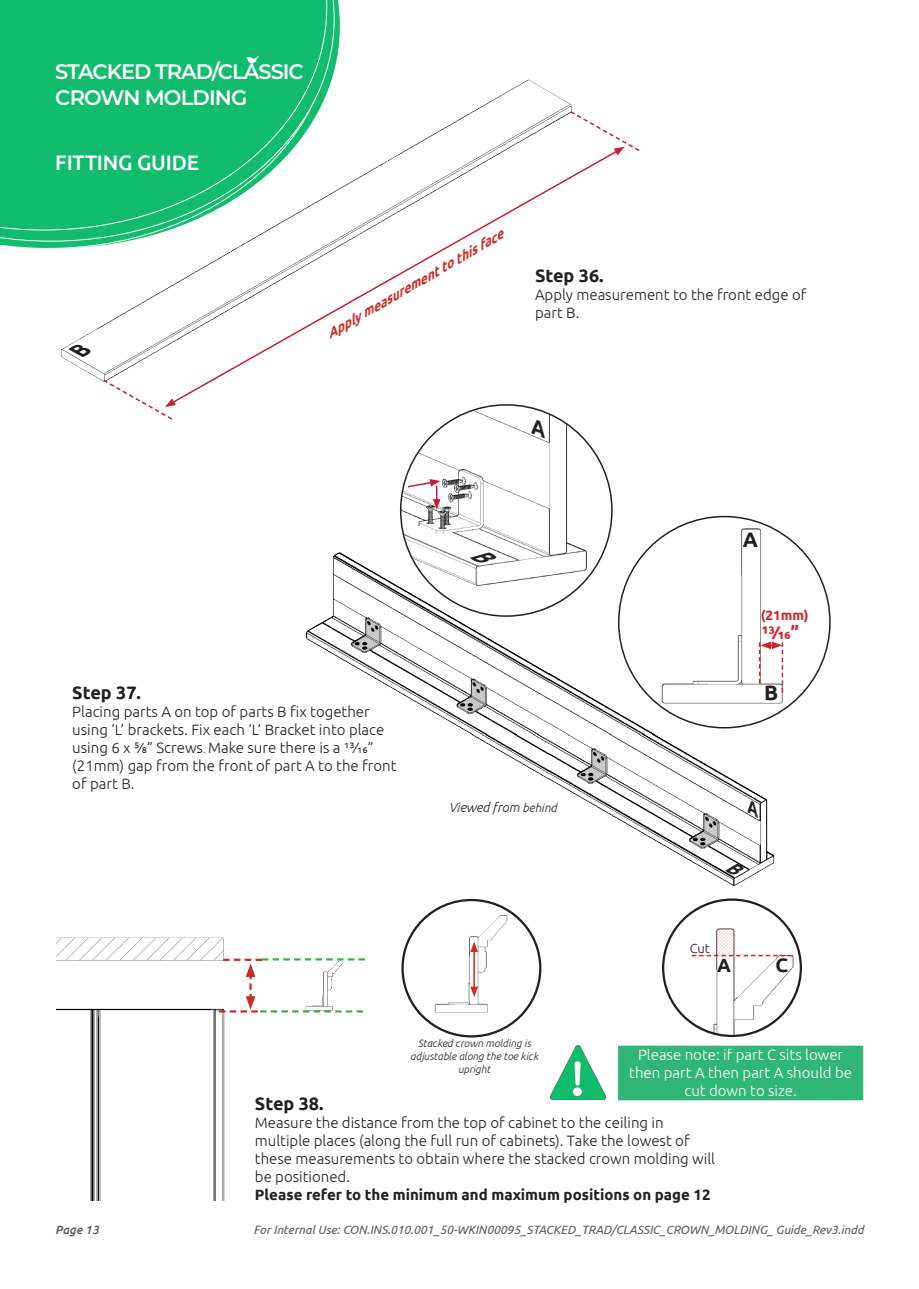
<style>
.page{position:relative;width:919px;height:1289px;background:#fff}
.page>*{position:absolute;margin:0;border:0;box-sizing:border-box;transform-origin:0 0}
.t1{font:600 21px/25.2px "Montserrat";letter-spacing:-.05em;color:#fff}
.t2{font:500 21px "Ubuntu";letter-spacing:-.01em;color:#fff}
.t3{font:700 21px "Ubuntu";color:#231f20}
.t4{font:700 19.5px "Ubuntu";color:#231f20}
.t5{font:700 19.05px "Ubuntu";color:#231f20}
.t6{font:700 18px "Ubuntu";color:#231f20}
.t7{font:700 18px "Ubuntu";color:#d1232a}
.t8{font:300 15px/18px "Ubuntu";color:#231f20}
.t9{font:300 15px/18px "Ubuntu";color:#fff;text-align:center}
.t10{font:700 15px "Ubuntu";color:#231f20}
.t11{font:700 13.5px "Ubuntu";color:#d1232a}
.t12{font:italic 700 13.35px "Ubuntu";color:#ca2d25}
.t13{font:italic 300 13.05px "Ubuntu";color:#231f20}
.t14{font:300 13.05px "Ubuntu";color:#231f20}
.t15{font:italic 12px "Ubuntu";color:#57585a}
.t16{font:italic 500 12px "Ubuntu";color:#57585a}
.t17{font:italic 300 10.5px/12.6px "Ubuntu";color:#231f20;text-align:center}
.s1{font-size:10.5px}
.s2{font-size:12px}
</style>
<div class="page">
<div style="left:0;top:0;width:327px;height:230px;background:#11bc6d"></div>
<svg style="left:246px;top:55px;width:13px;height:11px"></svg>
<img style="left:41px;top:68px;width:531px;height:312px">
<svg style="left:170px;top:149px;width:448px;height:256px"></svg>
<svg style="left:101px;top:378px;width:75px;height:42px"></svg>
<svg style="left:568px;top:110px;width:72px;height:45px"></svg>
<img style="left:400px;top:405px;width:212px;height:104px">
<svg style="left:406px;top:479px;width:34px;height:30px"></svg>
<img style="left:56px;top:937px;width:307px;height:263px">
<img style="left:403px;top:901px;width:137px;height:127px">
<hr style="left:473px;top:949px;width:2px;height:39px;background:#c92d25">
<svg style="left:470px;top:941px;width:8px;height:10px"></svg>
<svg style="left:470px;top:986px;width:8px;height:11px"></svg>
<svg style="left:219px;top:958px;width:146px;height:54px"></svg>
<img style="left:306px;top:509px;width:469px;height:377px">
<img style="left:618px;top:516px;width:211px;height:211px">
<svg style="left:758px;top:641px;width:25px;height:51px"></svg>
<div style="left:619px;top:1047px;width:242px;height:51px;background:#30b676"></div>
<div style="left:618px;top:1045px;width:245px;height:55px;border:3px solid #30b676"></div>
<img style="left:550px;top:1045px;width:55px;height:54px">
<img style="left:663px;top:901px;width:137px;height:134px">
<svg style="left:691px;top:954px;width:101px;height:2px"></svg>
<svg style="left:68px;top:343px;width:25px;height:14px"></svg>
<svg style="left:531px;top:417px;width:14px;height:21px"></svg>
<svg style="left:470px;top:552px;width:30px;height:11px"></svg>
<svg style="left:725px;top:863px;width:21px;height:12px"></svg>
<svg style="left:747px;top:798px;width:11px;height:20px"></svg>
<h1 class="t1" style="left:55px;top:58px;width:250px">STACKED TRAD/CLASSIC<br>CROWN MOLDING</h1>
<h1 class="t2" style="left:55px;top:149px;width:145px">FITTING GUIDE</h1>
<p class="t12" style="left:323px;top:327px;width:203px;rotate:-30deg">Apply measurement to this face</p>
<p class="t6" style="left:535px;top:265px;width:70px">Step 36.</p>
<p class="t8" style="left:535px;top:285px;width:273px">Apply measurement to the front edge of part B.</p>
<p class="t6" style="left:72px;top:681px;width:70px">Step 37.</p>
<p class="t8" style="left:72px;top:702px;width:326px">Placing parts A on top of parts B fix together using ‘L’ brackets. Fix each ‘L’ Bracket into place using 6 x 5/8” Screws<span class="s1">.</span> Make sure there is a 13/16” (21mm) gap from the front of part A to the front of part B.</p>
<p class="t3" style="left:742px;top:526px;width:17px">A</p>
<p class="t11" style="left:760px;top:607px;width:49px">(21mm)</p>
<p class="t7" style="left:761px;top:622px;width:39px">13/16”</p>
<p class="t3" style="left:764px;top:680px;width:16px">B</p>
<p class="t13" style="left:449px;top:799px;width:110px">Viewed from <span class="s2">behind</span></p>
<p class="t14" style="left:689px;top:940px;width:22px">Cut</p>
<p class="t5" style="left:717px;top:953px;width:15px">A</p>
<p class="t4" style="left:775px;top:953px;width:14px">C</p>
<p class="t17" style="left:410px;top:1037px;width:129px">Stacked crown molding is adjustable along the toe kick upright</p>
<p class="t9" style="left:629px;top:1045px;width:224px">Please note: if part C sits lower then part A then part A should be cut down to size.</p>
<p class="t6" style="left:255px;top:1092px;width:70px">Step 38.</p>
<p class="t8" style="left:255px;top:1113px;width:461px">Measure the distance from the top of cabinet to the ceiling in multiple places (along the full run of cabinets). Take the lowest of these measurements to obtain where the stacked crown molding will be positioned.</p>
<p class="t10" style="left:255px;top:1185px;width:457px">Please refer to the minimum and maximum positions on page 12</p>
<p class="t16" style="left:55px;top:1221px;width:45px">Page 13</p>
<p class="t15" style="left:253px;top:1222px;width:611px">For Internal Use: CON.INS.010.001_50-WKIN00095_STACKED_TRAD/CLASSIC_CROWN_MOLDING_ Guide_Rev3.indd</p>
</div>
